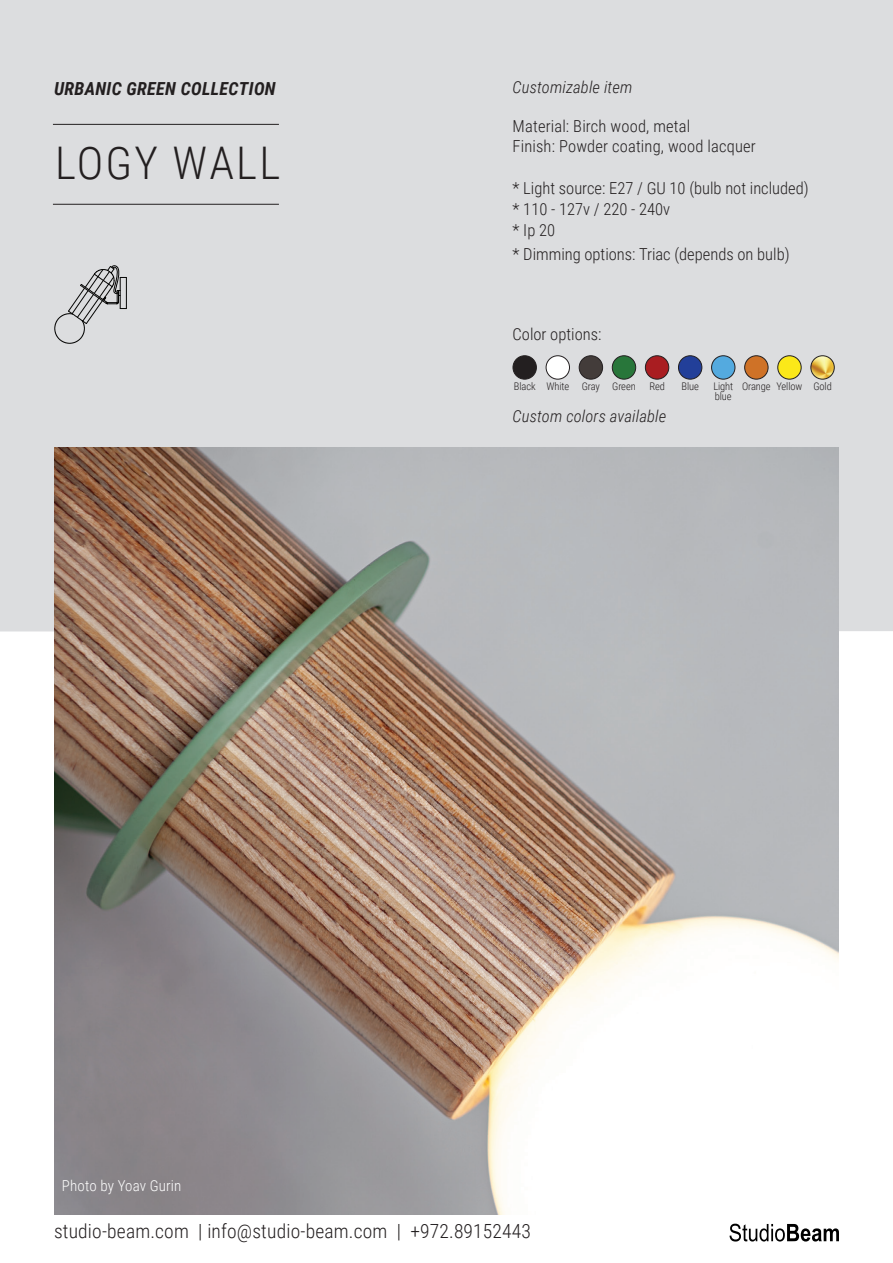
<style>
.page{position:relative;width:893px;height:1263px;background:#fff}
.page>*{position:absolute;margin:0;border:0;box-sizing:border-box;transform-origin:0 0}
.t1{font:300 45px "Roboto Condensed";letter-spacing:.05em;color:#231f20}
.t2{font:300 19.5px "Roboto Condensed";letter-spacing:.01em;color:#231f20}
.t3{font:italic 700 18px "Roboto Condensed";letter-spacing:.02em;color:#231f20}
.t4{font:300 16.5px/21px "Roboto Condensed";color:#231f20}
.t5{font:italic 300 16.5px "Roboto Condensed";letter-spacing:.01em;color:#231f20}
.t6{font:300 15px "Roboto Condensed";letter-spacing:.01em;color:#fff}
.t7{font:300 10.5px/10.5px "Roboto Condensed";letter-spacing:-.01em;color:#231f20}
</style>
<div class="page">
<div style="left:0;top:0;width:893px;height:631px;background:#dcdddf"></div>
<img style="left:54px;top:447px;width:785px;height:768px">
<hr style="left:53px;top:124px;width:226px;height:1px;background:#231f20">
<hr style="left:53px;top:204px;width:226px;height:1px;background:#231f20">
<div style="left:513px;top:356px;width:23px;height:23px;background:#231f20;border-radius:50%"></div>
<div style="left:513px;top:355px;width:24px;height:24px;border:1px solid #231f20;border-radius:50%"></div>
<div style="left:546px;top:356px;width:23px;height:23px;background:#fff;border-radius:50%"></div>
<div style="left:546px;top:355px;width:24px;height:24px;border:1px solid #231f20;border-radius:50%"></div>
<div style="left:579px;top:356px;width:24px;height:23px;background:#433c3a;border-radius:50%"></div>
<div style="left:579px;top:355px;width:24px;height:24px;border:1px solid #231f20;border-radius:50%"></div>
<div style="left:612px;top:356px;width:24px;height:23px;background:#28763a;border-radius:50%"></div>
<div style="left:612px;top:355px;width:24px;height:24px;border:1px solid #231f20;border-radius:50%"></div>
<div style="left:645px;top:356px;width:24px;height:23px;background:#a91d21;border-radius:50%"></div>
<div style="left:645px;top:355px;width:24px;height:24px;border:1px solid #231f20;border-radius:50%"></div>
<div style="left:678px;top:356px;width:24px;height:23px;background:#223f99;border-radius:50%"></div>
<div style="left:678px;top:355px;width:24px;height:24px;border:1px solid #231f20;border-radius:50%"></div>
<div style="left:712px;top:356px;width:23px;height:23px;background:#54aadf;border-radius:50%"></div>
<div style="left:711px;top:355px;width:24px;height:24px;border:1px solid #231f20;border-radius:50%"></div>
<div style="left:745px;top:356px;width:23px;height:23px;background:#cf7227;border-radius:50%"></div>
<div style="left:744px;top:355px;width:24px;height:24px;border:1px solid #231f20;border-radius:50%"></div>
<div style="left:778px;top:356px;width:23px;height:23px;background:#fbe819;border-radius:50%"></div>
<div style="left:777px;top:355px;width:24px;height:24px;border:1px solid #231f20;border-radius:50%"></div>
<img style="left:811px;top:356px;width:23px;height:23px;border-radius:12px">
<div style="left:810px;top:355px;width:25px;height:24px;border:1px solid #231f20;border-radius:50%"></div>
<svg style="left:729px;top:1224px;width:110px;height:17px"></svg>
<hr style="left:126px;top:277px;width:1px;height:32px;background:#050504">
<svg style="left:54px;top:265px;width:72px;height:79px"></svg>
<p class="t3" style="left:54px;top:76px;width:223px">URBANIC GREEN COLLECTION</p>
<h1 class="t1" style="left:55px;top:132px;width:227px">LOGY WALL</h1>
<p class="t5" style="left:513px;top:75px;width:121px">Customizable item</p>
<p class="t4" style="left:513px;top:116px;width:245px;line-height:19.8px">Material: Birch wood, metal<br>Finish: Powder coating, wood lacquer</p>
<p class="t4" style="left:513px;top:177px;width:298px">* Light source: E27 / GU 10 (bulb not included) * 110 - 127v / 220 - 240v<br>* Ip 20</p>
<p class="t4" style="left:513px;top:243px;width:278px">* Dimming options: Triac (depends on bulb)</p>
<p class="t4" style="left:513px;top:323px;width:90px">Color options:</p>
<p class="t7" style="left:514px;top:380px;width:123px">Black White Gray Green</p>
<p class="t7" style="left:649px;top:380px;width:17px">Red</p>
<p class="t7" style="left:681px;top:380px;width:19px">Blue</p>
<p class="t7" style="left:713px;top:380px;width:120px">Light Orange Yellow Gold blue</p>
<p class="t5" style="left:513px;top:404px;width:155px">Custom colors available</p>
<p class="t6" style="left:62px;top:1175px;width:121px">Photo by Yoav Gurin</p>
<p class="t2" style="left:54px;top:1218px;width:479px">studio-beam.com | info@studio-beam.com | +972.89152443</p>
</div>
